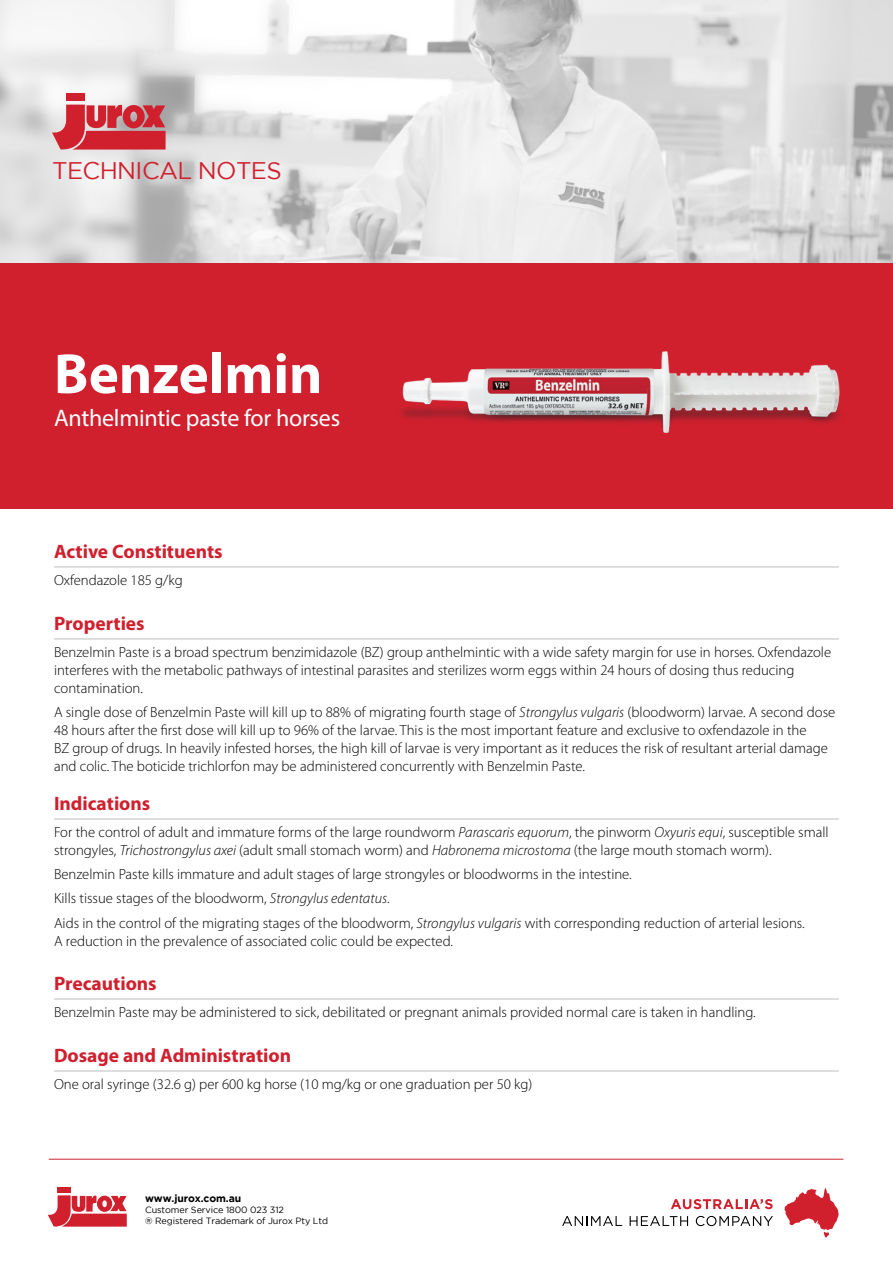
<style>
.page{position:relative;width:893px;height:1263px;background:#fff}
.page>*{position:absolute;margin:0;border:0;box-sizing:border-box;transform-origin:0 0}
.t1{font:700 57px "Myriad Pro";color:#fff}
.t2{font:24px "Myriad Pro";letter-spacing:-.01em;color:#fff}
.t3{font:24px "Gotham";letter-spacing:-.025em;color:#d0202e}
.t4{font:700 19.5px "Myriad Pro";color:#d0202e}
.Body{font:300 14.7px/18px "Myriad Pro";color:#000}
.t5{font:700 10.35px "Gotham";letter-spacing:-.01em;color:#000}
.t6{font:9px/10.8px "Gotham";letter-spacing:-.01em;color:#000}
.s1{font-style:italic}
</style>
<div class="page">
<svg style="left:671px;top:1199px;width:102px;height:10px"></svg>
<svg style="left:562px;top:1216px;width:60px;height:10px"></svg>
<svg style="left:630px;top:1216px;width:58px;height:10px"></svg>
<svg style="left:696px;top:1216px;width:77px;height:10px"></svg>
<svg style="left:784px;top:1188px;width:55px;height:49px"></svg>
<div style="left:58px;top:1188px;width:13px;height:5px;background:#d0202e"></div>
<svg style="left:48px;top:1195px;width:79px;height:32px"></svg>
<hr style="left:49px;top:1159px;width:794px;height:1px;background:#d0202e">
<img style="left:0;top:0;width:893px;height:263px">
<div style="left:0;top:263px;width:893px;height:245px;background:#d0202e"></div>
<div style="left:66px;top:94px;width:19px;height:7px;background:#d0202e"></div>
<svg style="left:52px;top:105px;width:114px;height:45px;background:#d04d58"></svg>
<hr style="left:54px;top:567px;width:785px;height:1px;background:#bcbec0">
<hr style="left:54px;top:639px;width:785px;height:1px;background:#bcbec0">
<hr style="left:54px;top:819px;width:785px;height:1px;background:#bcbec0">
<hr style="left:54px;top:999px;width:785px;height:1px;background:#bcbec0">
<hr style="left:54px;top:1071px;width:785px;height:1px;background:#bcbec0">
<img style="left:401px;top:352px;width:439px;height:81px">
<h2 class="t3" style="left:52px;top:157px;width:231px">TECHNICAL NOTES</h2>
<p class="t1" style="left:54px;top:342px;width:270px">Benzelmin</p>
<p class="t2" style="left:54px;top:403px;width:288px">Anthelmintic paste for horses</p>
<p class="t4" style="left:54px;top:541px;width:170px">Active Constituents</p>
<p class="Body" style="left:54px;top:571px;width:130px">Oxfendazole 185 g/kg</p>
<p class="t4" style="left:54px;top:613px;width:92px">Properties</p>
<p class="Body" style="left:54px;top:643px;width:779px">Benzelmin Paste is a broad spectrum benzimidazole (BZ) group anthelmintic with a wide safety margin for use in horses. Oxfendazole interferes with the metabolic pathways of intestinal parasites and sterilizes worm eggs within 24 hours of dosing thus reducing contamination.</p>
<p class="Body" style="left:54px;top:703px;width:783px">A single dose of Benzelmin Paste will kill up to 88% of migrating fourth stage of <span class="s1">Strongylus vulgaris</span> (bloodworm) larvae. A second dose 48 hours after the first dose will kill up to 96% of the larvae. This is the most important feature and exclusive to oxfendazole in the<br>BZ group of drugs. In heavily infested horses, the high kill of larvae is very important as it reduces the risk of resultant arterial damage and colic. The boticide trichlorfon may be administered concurrently with Benzelmin Paste.</p>
<p class="t4" style="left:54px;top:793px;width:98px">Indications</p>
<p class="Body" style="left:54px;top:823px;width:776px">For the control of adult and immature forms of the large roundworm <span class="s1">Parascaris equorum</span>, the pinworm <span class="s1">Oxyuris equi</span>, susceptible small strongyles, <span class="s1">Trichostrongylus axei</span> (adult small stomach worm) and <span class="s1">Habronema microstoma</span> (the large mouth stomach worm).</p>
<p class="Body" style="left:54px;top:865px;width:579px">Benzelmin Paste kills immature and adult stages of large strongyles or bloodworms in the intestine.</p>
<p class="Body" style="left:54px;top:890px;width:337px">Kills tissue stages of the bloodworm, <span class="s1">Strongylus edentatus</span>.</p>
<p class="Body" style="left:54px;top:914px;width:752px">Aids in the control of the migrating stages of the bloodworm, <span class="s1">Strongylus vulgaris</span> with corresponding reduction of arterial lesions.<br>A reduction in the prevalence of associated colic could be expected.</p>
<p class="t4" style="left:54px;top:973px;width:104px">Precautions</p>
<p class="Body" style="left:54px;top:1003px;width:703px">Benzelmin Paste may be administered to sick, debilitated or pregnant animals provided normal care is taken in handling.</p>
<p class="t4" style="left:54px;top:1045px;width:239px">Dosage and Administration</p>
<p class="Body" style="left:54px;top:1075px;width:480px">One oral syringe (32.6 g) per 600 kg horse (10 mg/kg or one graduation per 50 kg)</p>
<p class="t5" style="left:145px;top:1192px;width:98px">www.jurox.com.au</p>
<p class="t6" style="left:145px;top:1204px;width:184px">Customer Service 1800 023 312<br>® Registered Trademark of Jurox Pty Ltd</p>
</div>
